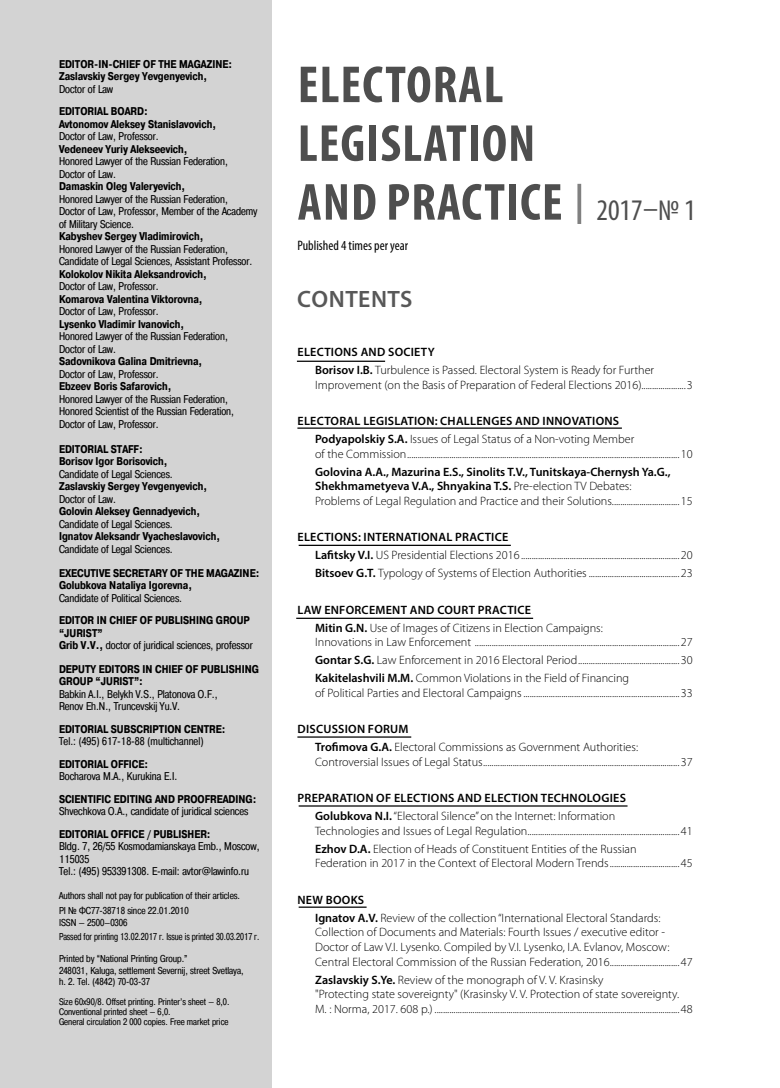
<style>
.page{position:relative;width:780px;height:1088px;background:#fff}
.page>*{position:absolute;margin:0;border:0;box-sizing:border-box;transform-origin:0 0}
.t1{font:700 condensed 52.5px/58.8px "Myriad Pro";letter-spacing:.02em;color:#4e4e4e}
.t2{font:600 23.75px "Myriad Pro";letter-spacing:.02em;color:#585858}
.t3{font:condensed 13.75px "Myriad Pro";color:#000}
.t4{font:300 12.12px/18.1px "Myriad Pro";color:#000}
.t5{font:600 12.12px/18.1px "Myriad Pro";letter-spacing:.02em;color:#000}
.t6{font:11.25px/12.5px "Pragmatica Cond C";color:#000}
.t7{font:700 11.25px/12.5px "Pragmatica Cond C";color:#000}
.t8{font:10px/14.8px "Pragmatica Cond C";color:#000}
.t9{font:9.5px/10px "Pragmatica Cond C";color:#000}
.s1{font-weight:400}
.s2{font-weight:400;font-size:30px}
.s3{font-weight:600}
.s4{font-weight:300}
</style>
<div class="page">
<svg style="left:577px;top:184px;width:4px;height:40px"></svg>
<div style="left:0;top:0;width:272px;height:1088px;background:#d3d3d3"></div>
<hr style="left:297px;top:361px;width:88px;height:1px;background:#000">
<hr style="left:297px;top:427px;width:325px;height:2px;background:#000">
<hr style="left:298px;top:545px;width:213px;height:1px;background:#000">
<hr style="left:296px;top:618px;width:237px;height:1px;background:#000">
<hr style="left:297px;top:736px;width:114px;height:2px;background:#000">
<hr style="left:298px;top:805px;width:329px;height:1px;background:#000">
<hr style="left:298px;top:906px;width:68px;height:2px;background:#000">
<p class="t7" style="left:59px;top:58px;width:175px">EDITOR-IN-CHIEF OF THE MAGAZINE:<br>Zaslavskiy Sergey Yevgenyevich,</p>
<p class="t6" style="left:59px;top:83px;width:56px">Doctor of Law</p>
<p class="t7" style="left:59px;top:106px;width:159px">EDITORIAL BOARD:<br>Avtonomov Aleksey Stanislavovich,</p>
<p class="t6" style="left:59px;top:131px;width:101px">Doctor of Law, Professor.</p>
<p class="t7" style="left:59px;top:143px;width:130px">Vedeneev Yuriy Alekseevich,</p>
<p class="t6" style="left:59px;top:156px;width:170px">Honored Lawyer of the Russian Federation,<br>Doctor of Law.</p>
<p class="t7" style="left:59px;top:181px;width:128px">Damaskin Oleg Valeryevich,</p>
<p class="t6" style="left:59px;top:193px;width:200px">Honored Lawyer of the Russian Federation,<br>Doctor of Law, Professor, Member of the Academy of Military Science.</p>
<p class="t7" style="left:59px;top:231px;width:146px">Kabyshev Sergey Vladimirovich,</p>
<p class="t6" style="left:59px;top:243px;width:195px">Honored Lawyer of the Russian Federation,<br>Candidate of Legal Sciences, Assistant Professor.</p>
<p class="t7" style="left:59px;top:268px;width:149px">Kolokolov Nikita Aleksandrovich,</p>
<p class="t6" style="left:59px;top:281px;width:101px">Doctor of Law, Professor.</p>
<p class="t7" style="left:59px;top:293px;width:145px">Komarova Valentina Viktorovna,</p>
<p class="t6" style="left:59px;top:306px;width:101px">Doctor of Law, Professor.</p>
<p class="t7" style="left:59px;top:318px;width:127px">Lysenko Vladimir Ivanovich,</p>
<p class="t6" style="left:59px;top:331px;width:170px">Honored Lawyer of the Russian Federation,<br>Doctor of Law.</p>
<p class="t7" style="left:59px;top:356px;width:145px">Sadovnikova Galina Dmitrievna,</p>
<p class="t6" style="left:59px;top:368px;width:101px">Doctor of Law, Professor.</p>
<p class="t7" style="left:59px;top:381px;width:114px">Ebzeev Boris Safarovich,</p>
<p class="t6" style="left:59px;top:393px;width:176px">Honored Lawyer of the Russian Federation,<br>Honored Scientist of the Russian Federation,<br>Doctor of Law, Professor.</p>
<p class="t7" style="left:59px;top:443px;width:110px">EDITORIAL STAFF:<br>Borisov Igor Borisovich,</p>
<p class="t6" style="left:59px;top:468px;width:115px">Candidate of Legal Sciences.</p>
<p class="t7" style="left:59px;top:481px;width:150px">Zaslavskiy Sergey Yevgenyevich,</p>
<p class="t6" style="left:59px;top:493px;width:59px">Doctor of Law.</p>
<p class="t7" style="left:59px;top:506px;width:143px">Golovin Aleksey Gennadyevich,</p>
<p class="t6" style="left:59px;top:518px;width:115px">Candidate of Legal Sciences.</p>
<p class="t7" style="left:59px;top:531px;width:163px">Ignatov Aleksandr Vyacheslavovich,</p>
<p class="t6" style="left:59px;top:543px;width:115px">Candidate of Legal Sciences.</p>
<p class="t7" style="left:59px;top:567px;width:202px">EXECUTIVE SECRETARY OF THE MAGAZINE:<br>Golubkova Nataliya Igorevna,</p>
<p class="t6" style="left:59px;top:592px;width:125px">Candidate of Political Sciences.</p>
<p class="t7" style="left:59px;top:615px;width:195px">EDITOR IN CHIEF OF PUBLISHING GROUP “JURIST”<br>Grib V.V., <span class="s1">doctor of juridical sciences, professor</span></p>
<p class="t7" style="left:59px;top:663px;width:201px">DEPUTY EDITORS IN CHIEF OF PUBLISHING<br>GROUP “JURIST”:</p>
<p class="t6" style="left:59px;top:688px;width:160px">Babkin A.I., Belykh V.S., Platonova О.F.,<br>Renov Eh.N., Truncevskij Yu.V.</p>
<p class="t7" style="left:59px;top:723px;width:168px">EDITORIAL SUBSCRIPTION CENTRE:</p>
<p class="t6" style="left:59px;top:736px;width:146px">Tel.: (495) 617-18-88 (multichannel)</p>
<p class="t7" style="left:59px;top:758px;width:91px">EDITORIAL OFFICE:</p>
<p class="t6" style="left:59px;top:771px;width:120px">Bocharova М.А., Kurukina Е.I.</p>
<p class="t7" style="left:59px;top:793px;width:199px">SCIENTIFIC EDITING AND PROOFREADING:</p>
<p class="t6" style="left:59px;top:806px;width:191px">Shvechkova О.А., candidate of juridical sciences</p>
<p class="t7" style="left:59px;top:828px;width:153px">EDITORIAL OFFICE / PUBLISHER:</p>
<p class="t6" style="left:59px;top:841px;width:202px">Bldg. 7, 26/55 Kosmodamianskaya Emb., Moscow,<br>115035<br>Теl.: (495) 953391308. E-mail: avtor@lawinfo.ru</p>
<p class="t8" style="left:59px;top:889px;width:183px">Authors shall not pay for publication of their articles.<br>PI № ФС77-38718 since 22.01.2010</p>
<p class="t8" style="left:59px;top:915px;width:202px">ISSN — 2500–0306<br>Passed for printing 13.02.2017 г. Issue is printed 30.03.2017 г.</p>
<p class="t8" style="left:59px;top:954px;width:186px;line-height:11.2px">Printed by “National Printing Group.”<br>248031, Kaluga, settlement Severnij, street Svetlaya, h. 2. Tel. (4842) 70-03-37</p>
<p class="t9" style="left:59px;top:998px;width:172px">Size 60х90/8. Offset printing. Printer’s sheet — 8,0.<br>Conventional printed sheet — 6,0.<br>General circulation 2 000 copies. Free market price</p>
<h1 class="t1" style="left:298px;top:60px;width:399px">ELECTORAL<br>LEGISLATION<br>AND PRACTICE <span class="s2">2017–№ 1</span></h1>
<p class="t3" style="left:297px;top:240px;width:112px">Published 4 times per year</p>
<h2 class="t2" style="left:297px;top:290px;width:117px">СONTENTS</h2>
<p class="t4" style="left:315px;top:344px;width:340px;text-indent:-18px"><span class="s3">ELECTIONS AND SOCIETY<br>Borisov I.B.</span> Turbulence is Passed. Electoral System is Ready for Further</p>
<p class="t4" style="left:315px;top:377px;width:379px">Improvement (on the Basis of Preparation of Federal Elections 2016).....................3</p>
<p class="t5" style="left:315px;top:413px;width:320px;text-indent:-18px">ELECTORAL LEGISLATION: CHALLENGES AND INNOVATIONS<br>Podyapolskiy S.A. <span class="s4">Issues of Legal Status of a Non-voting Member</span></p>
<p class="t4" style="left:315px;top:445px;width:379px">of the Commission .................................................................................................................................10</p>
<p class="t4" style="left:315px;top:465px;width:379px;line-height:14.5px"><span class="s3">Golovina A.A., Mazurina E.S., Sinolits T.V., Tunitskaya-Chernysh Ya.G.,<br>Shekhmametyeva V.A., Shnyakina T.S.</span> Pre-election TV Debates:<br>Problems of Legal Regulation and Practice and their Solutions................................15</p>
<p class="t4" style="left:315px;top:529px;width:379px;text-indent:-18px"><span class="s3">ELECTIONS: INTERNATIONAL PRACTICE<br>Lafitsky V.I.</span> US Presidential Elections 2016 ...........................................................................20<br><span class="s3">Bitsoev G.T.</span> Typology of Systems of Election Authorities ...........................................23</p>
<p class="t4" style="left:315px;top:601px;width:289px;text-indent:-18px"><span class="s3">LAW ENFORCEMENT AND COURT PRACTICE<br>Mitin G.N.</span> Use of Images of Citizens in Election Campaigns:</p>
<p class="t4" style="left:315px;top:634px;width:379px;text-align:justify">Innovations in Law Enforcement .................................................................................................27<br><span class="s3">Gontar S.G.</span> Law Enforcement in 2016 Electoral Period ................................................30<br><span class="s3">Kakitelashvili M.M.</span> Common Violations in the Field of Financing</p>
<p class="t4" style="left:315px;top:685px;width:379px">of Political Parties and Electoral Campaigns ..........................................................................33</p>
<p class="t4" style="left:315px;top:721px;width:324px;text-indent:-18px"><span class="s3">DISCUSSION FORUM<br>Trofimova G.A.</span> Electoral Commissions as Government Authorities:</p>
<p class="t4" style="left:315px;top:754px;width:379px">Controversial Issues of Legal Status .............................................................................................37</p>
<p class="t5" style="left:297px;top:790px;width:330px;text-align:center">PREPARATION OF ELECTIONS AND ELECTION TECHNOLOGIES<br>Golubkova N.I. <span class="s4">“Electoral Silence” on the Internet: Information</span></p>
<p class="t4" style="left:315px;top:822px;width:379px">Technologies and Issues of Legal Regulation ........................................................................41<br><span class="s3">Ezhov D.A.</span> Election of Heads of Constituent Entities of the Russian</p>
<p class="t4" style="left:315px;top:855px;width:379px">Federation in 2017 in the Context of Electoral Modern Trends .................................45</p>
<p class="t4" style="left:315px;top:891px;width:347px;text-indent:-18px"><span class="s3">NEW BOOKS<br>Ignatov A.V.</span> Review of the collection “International Electoral Standards:</p>
<p class="t4" style="left:315px;top:926px;width:379px;line-height:14.5px">Collection of Documents and Materials: Fourth Issues / executive editor -<br>Doctor of Law V.I. Lysenko. Compiled by V.I. Lysenko, I.A. Evlanov, Moscow:<br>Central Electoral Commission of the Russian Federation, 2016 .................................47</p>
<p class="t4" style="left:315px;top:973px;width:379px;line-height:14.5px"><span class="s3">Zaslavskiy S.Ye.</span> Review of the monograph of V. V. Krasinsky<br>"Protecting state sovereignty" (Krasinsky V. V. Protection of state sovereignty.<br>M. : Norma, 2017. 608 p.) ....................................................................................................................48</p>
</div>
